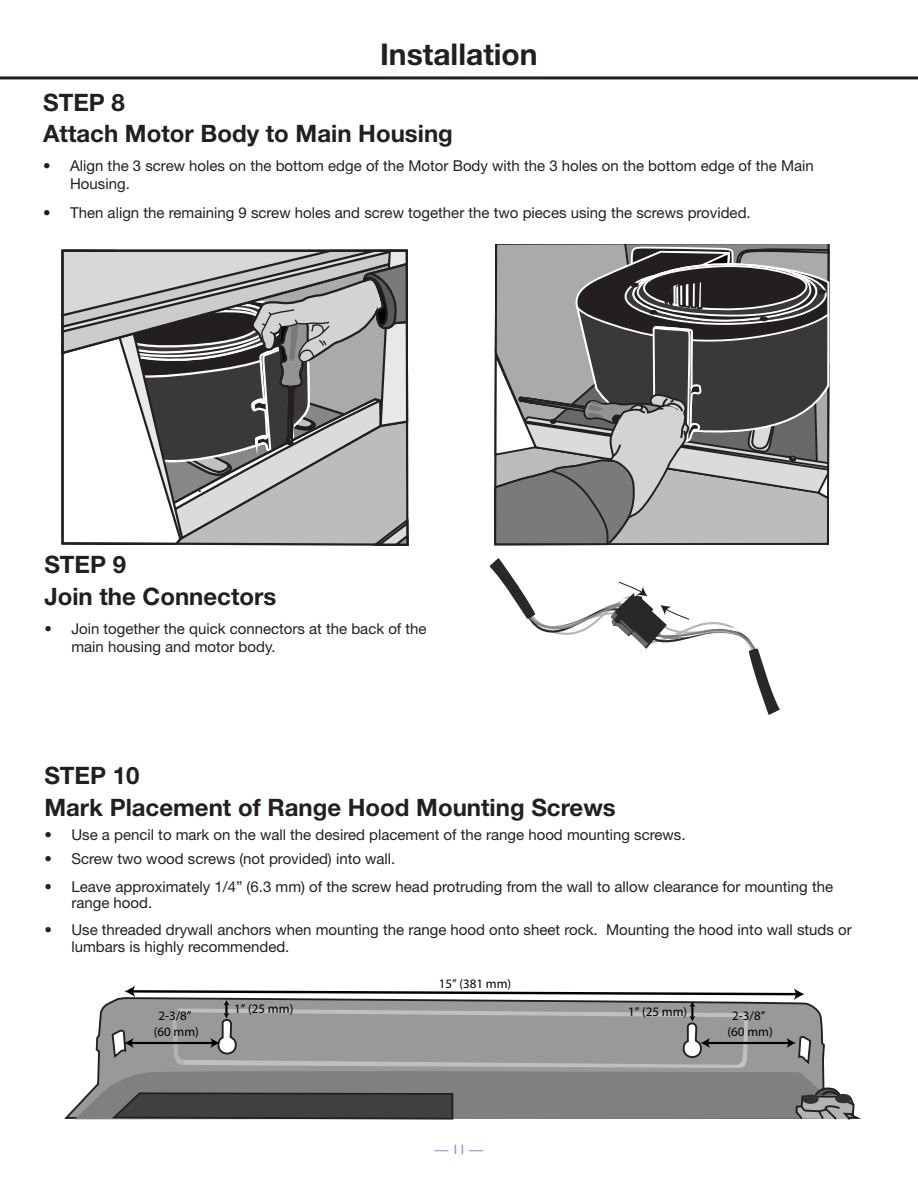
<style>
.page{position:relative;width:918px;height:1188px;background:#fff}
.page>*{position:absolute;margin:0;border:0;box-sizing:border-box;transform-origin:0 0}
.t1{font:700 30px "Helvetica Neue LT Std";color:#231f20}
.t2{font:700 24px "Helvetica Neue LT Std";color:#231f20}
.t3{font:15px/16.5px "Helvetica Neue LT Std";color:#231f20}
.t4{font:13.5px "Gill Sans";color:#8e95c3}
.t5{font:12.9px/15.5px "Myriad Pro";color:#000;text-align:center}
</style>
<div class="page">
<hr style="left:0;top:76px;width:918px;height:3px;background:#231f20">
<svg style="left:75px;top:986px;width:781px;height:134px"></svg>
<svg style="left:489px;top:558px;width:291px;height:157px"></svg>
<svg style="left:61px;top:249px;width:348px;height:297px"></svg>
<svg style="left:494px;top:244px;width:336px;height:302px"></svg>
<p class="t1" style="left:380px;top:35px;width:159px">Installation</p>
<p class="t2" style="left:43px;top:87px;width:83px">STEP 8</p>
<p class="t2" style="left:43px;top:119px;width:411px">Attach Motor Body to Main Housing</p>
<p class="t3" style="left:70px;top:157px;width:745px;line-height:18px;text-indent:-27px">• Align the 3 screw holes on the bottom edge of the Motor Body with the 3 holes on the bottom edge of the Main<br>Housing.</p>
<p class="t3" style="left:43px;top:204px;width:709px">• Then align the remaining 9 screw holes and screw together the two pieces using the screws provided.</p>
<p class="t2" style="left:44px;top:550px;width:83px">STEP 9</p>
<p class="t2" style="left:44px;top:581px;width:234px">Join the Connectors</p>
<p class="t3" style="left:71px;top:619px;width:357px;line-height:18px;text-indent:-27px">• Join together the quick connectors at the back of the main housing and motor body.</p>
<p class="t2" style="left:44px;top:760px;width:97px">STEP 10</p>
<p class="t2" style="left:44px;top:792px;width:573px">Mark Placement of Range Hood Mounting Screws</p>
<p class="t3" style="left:44px;top:826px;width:643px">• Use a pencil to mark on the wall the desired placement of the range hood mounting screws.</p>
<p class="t3" style="left:44px;top:850px;width:353px">• Screw two wood screws (not provided) into wall.</p>
<p class="t3" style="left:71px;top:878px;width:763px;text-indent:-27px">• Leave approximately 1/4” (6.3 mm) of the screw head protruding from the wall to allow clearance for mounting the range hood.</p>
<p class="t3" style="left:71px;top:922px;width:782px;text-indent:-27px">• Use threaded drywall anchors when mounting the range hood onto sheet rock. Mounting the hood into wall studs or lumbars is highly recommended.</p>
<p class="t5" style="left:154px;top:1008px;width:47px">2-3/8” (60 mm)</p>
<p class="t5" style="left:439px;top:976px;width:74px">15” (381 mm)</p>
<p class="t5" style="left:234px;top:1001px;width:61px">1” (25 mm)</p>
<p class="t5" style="left:628px;top:1004px;width:61px">1” (25 mm)</p>
<p class="t5" style="left:728px;top:1008px;width:47px">2-3/8” (60 mm)</p>
<p class="t4" style="left:435px;top:1142px;width:50px">— 11 —</p>
</div>
